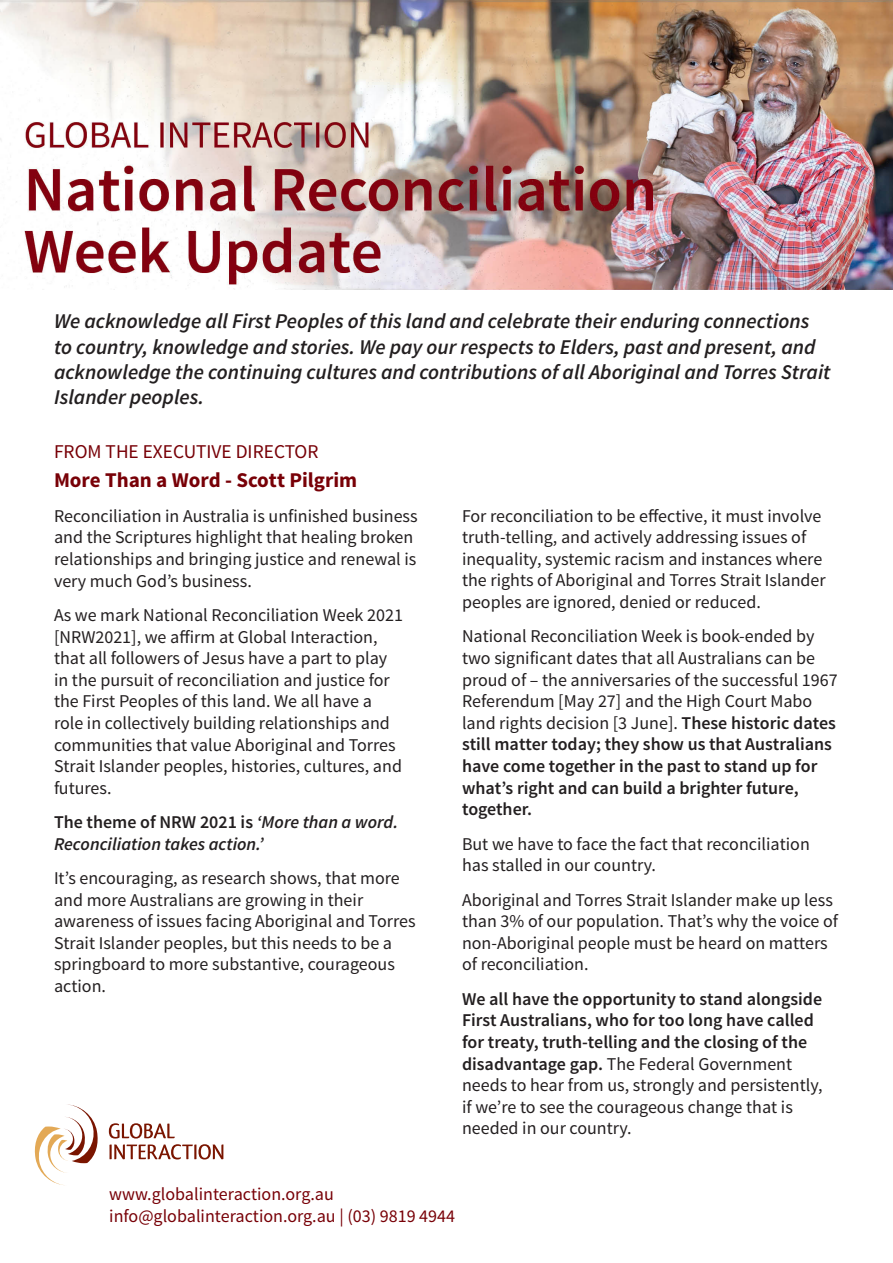
<style>
.page{position:relative;width:893px;height:1263px;background:#fff}
.page>*{position:absolute;margin:0;border:0;box-sizing:border-box;transform-origin:0 0}
.t1{font:italic 600 21px/25.2px "Source Sans Pro";color:#231f20}
.t2{font:700 21px "Source Sans Pro";color:#780007}
.t3{font:19.5px "Source Sans Pro";color:#780007}
.t4{font:18px/21.6px "Source Sans Pro";color:#231f20}
.t5{font:600 18px/21.6px "Source Sans Pro";color:#231f20}
.t6{font:18px "Source Sans Pro";color:#780007}
.t7{font:italic 600 18px/21.6px "Source Sans Pro";color:#231f20}
.s1{font-style:normal}
.s2{font-weight:600}
.s3{font-weight:400}
</style>
<div class="page">
<img style="left:0;top:0;width:893px;height:289px">
<svg style="left:109px;top:1123px;width:66px;height:15px"></svg>
<svg style="left:109px;top:1144px;width:114px;height:15px"></svg>
<svg style="left:35px;top:1104px;width:63px;height:81px"></svg>
<p class="t1" style="left:54px;top:309px;width:778px">We acknowledge all First Peoples of this land and celebrate their enduring connections to country, knowledge and stories. We pay our respects to Elders, past and present, and acknowledge the continuing cultures and contributions of all Aboriginal and Torres Strait Islander peoples.</p>
<p class="t3" style="left:54px;top:439px;width:266px">FROM THE EXECUTIVE DIRECTOR</p>
<p class="t2" style="left:54px;top:467px;width:305px">More Than a Word - Scott Pilgrim</p>
<p class="t4" style="left:54px;top:505px;width:365px">Reconciliation in Australia is unfinished business and the Scriptures highlight that healing broken relationships and bringing justice and renewal is very much God’s business.</p>
<p class="t4" style="left:54px;top:604px;width:350px">As we mark National Reconciliation Week 2021 [NRW2021], we affirm at Global Interaction, that all followers of Jesus have a part to play in the pursuit of reconciliation and justice for the First Peoples of this land. We all have a role in collectively building relationships and communities that value Aboriginal and Torres Strait Islander peoples, histories, cultures, and futures.</p>
<p class="t7" style="left:54px;top:811px;width:346px"><span class="s1">The theme of NRW 2021 is</span> ‘More than a word.<br>Reconciliation takes action.’</p>
<p class="t4" style="left:54px;top:868px;width:363px">It’s encouraging, as research shows, that more and more Australians are growing in their awareness of issues facing Aboriginal and Torres Strait Islander peoples, but this needs to be a springboard to more substantive, courageous action.</p>
<p class="t4" style="left:462px;top:505px;width:365px">For reconciliation to be effective, it must involve truth-telling, and actively addressing issues of inequality, systemic racism and instances where the rights of Aboriginal and Torres Strait Islander peoples are ignored, denied or reduced.</p>
<p class="t4" style="left:462px;top:626px;width:377px">National Reconciliation Week is book-ended by two significant dates that all Australians can be proud of – the anniversaries of the successful 1967<br>Referendum [May 27] and the High Court Mabo land rights decision [3 June]. <span class="s2">These historic dates still matter today; they show us that Australians have come together in the past to stand up for what’s right and can build a brighter future, together.</span></p>
<p class="t4" style="left:462px;top:833px;width:349px">But we have to face the fact that reconciliation has stalled in our country.</p>
<p class="t4" style="left:462px;top:889px;width:378px">Aboriginal and Torres Strait Islander make up less than 3% of our population. That’s why the voice of non-Aboriginal people must be heard on matters of reconciliation.</p>
<p class="t5" style="left:462px;top:988px;width:362px">We all have the opportunity to stand alongside First Australians, who for too long have called for treaty, truth-telling and the closing of the disadvantage gap. <span class="s3">The Federal Government needs to hear from us, strongly and persistently, if we’re to see the courageous change that is needed in our country.</span></p>
<p class="t6" style="left:109px;top:1183px;width:226px">www.globalinteraction.org.au</p>
<p class="t6" style="left:109px;top:1204px;width:347px">info@globalinteraction.org.au | (03) 9819 4944</p>
</div>
